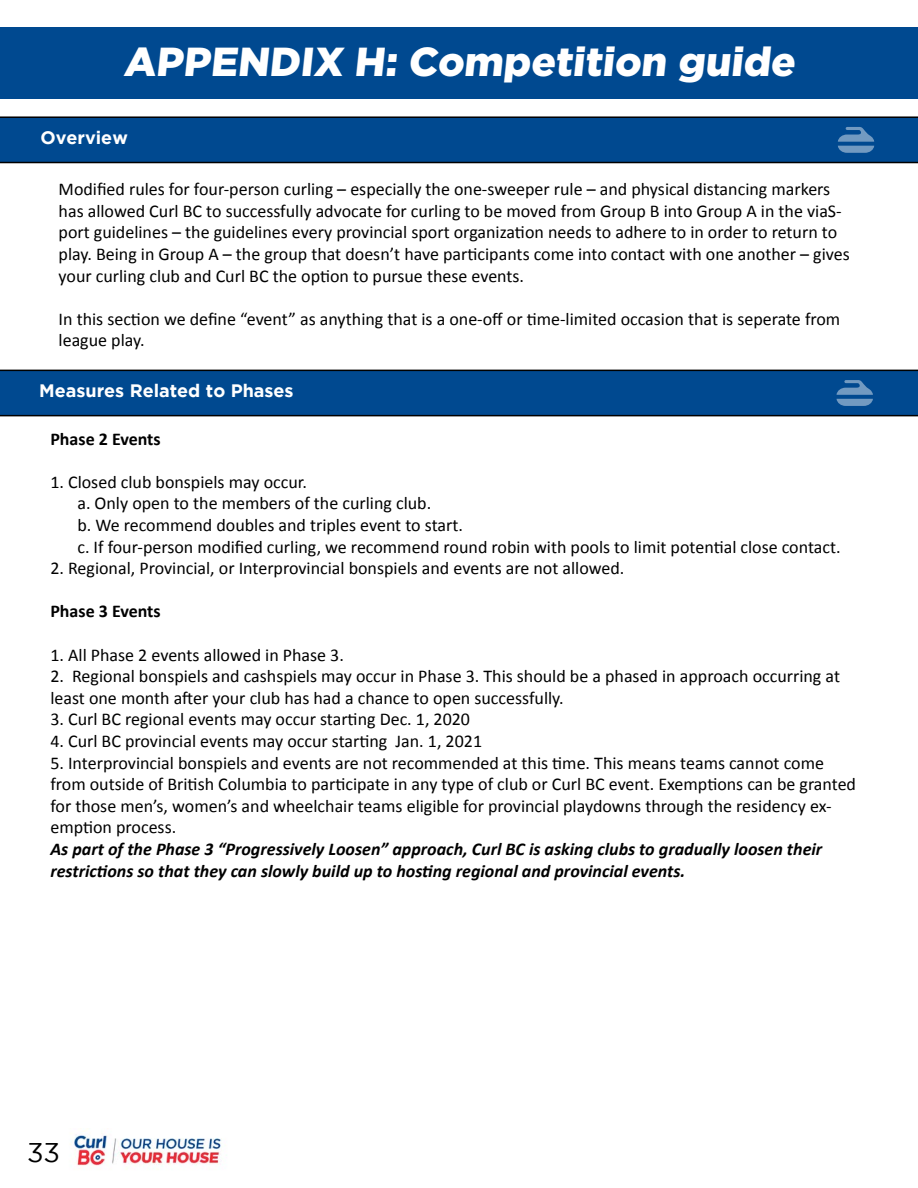
<style>
.page{position:relative;width:918px;height:1188px;background:#fff}
.page>*{position:absolute;margin:0;border:0;box-sizing:border-box;transform-origin:0 0}
.t1{font:900 40.5px "Gotham";color:#fff}
.t2{font:27px "Gotham";color:#000}
.t3{font:18px/21.6px "Calibri";color:#000}
.t4{font:italic 700 18px/21.6px "Calibri";color:#000}
.t5{font:700 18px "Gotham";color:#fff}
.t6{font:700 18px "Calibri";color:#000}
</style>
<div class="page">
<img style="left:70px;top:1134px;width:152px;height:35px">
<div style="left:0;top:27px;width:918px;height:71px;background:#004990"></div>
<svg style="left:0;top:116px;width:918px;height:47px;background:#034789"></svg>
<svg style="left:0;top:370px;width:918px;height:46px;background:#014689"></svg>
<h1 class="t1" style="left:123px;top:39px;width:677px">APPENDIX H: Competition guide</h1>
<p class="t5" style="left:40px;top:127px;width:89px">Overview</p>
<p class="t3" style="left:59px;top:178px;width:793px">Modified rules for four-person curling – especially the one-sweeper rule – and physical distancing markers has allowed Curl BC to successfully advocate for curling to be moved from Group B into Group A in the viaS&shy;port guidelines – the guidelines every provincial sport organization needs to adhere to in order to return to play. Being in Group A – the group that doesn’t have participants come into contact with one another – gives your curling club and Curl BC the option to pursue these events.</p>
<p class="t3" style="left:59px;top:307px;width:783px">In this section we define “event” as anything that is a one-off or time-limited occasion that is seperate from league play.</p>
<p class="t5" style="left:39px;top:380px;width:256px">Measures Related to Phases</p>
<p class="t6" style="left:50px;top:426px;width:112px">Phase 2 Events</p>
<p class="t3" style="left:77px;top:471px;width:765px;text-indent:-27px">1. Closed club bonspiels may occur.<br>a. Only open to the members of the curling club.<br>b. We recommend doubles and triples event to start.<br>c. If four-person modified curling, we recommend round robin with pools to limit potential close contact.</p>
<p class="t3" style="left:50px;top:557px;width:576px">2. Regional, Provincial, or Interprovincial bonspiels and events are not allowed.</p>
<p class="t6" style="left:50px;top:599px;width:112px">Phase 3 Events</p>
<p class="t3" style="left:50px;top:643px;width:295px">1. All Phase 2 events allowed in Phase 3.</p>
<p class="t3" style="left:50px;top:665px;width:791px">2. Regional bonspiels and cashspiels may occur in Phase 3. This should be a phased in approach occurring at least one month after your club has had a chance to open successfully.</p>
<p class="t3" style="left:50px;top:708px;width:421px">3. Curl BC regional events may occur starting Dec. 1, 2020</p>
<p class="t3" style="left:50px;top:730px;width:433px">4. Curl BC provincial events may occur starting Jan. 1, 2021</p>
<p class="t3" style="left:50px;top:751px;width:807px">5. Interprovincial bonspiels and events are not recommended at this time. This means teams cannot come from outside of British Columbia to participate in any type of club or Curl BC event. Exemptions can be granted for those men’s, women’s and wheelchair teams eligible for provincial playdowns through the residency ex&shy;emption process.</p>
<p class="t4" style="left:50px;top:838px;width:773px">As part of the Phase 3 “Progressively Loosen” approach, Curl BC is asking clubs to gradually loosen their restrictions so that they can slowly build up to hosting regional and provincial events.</p>
<h2 class="t2" style="left:27px;top:1137px;width:35px">33</h2>
</div>
